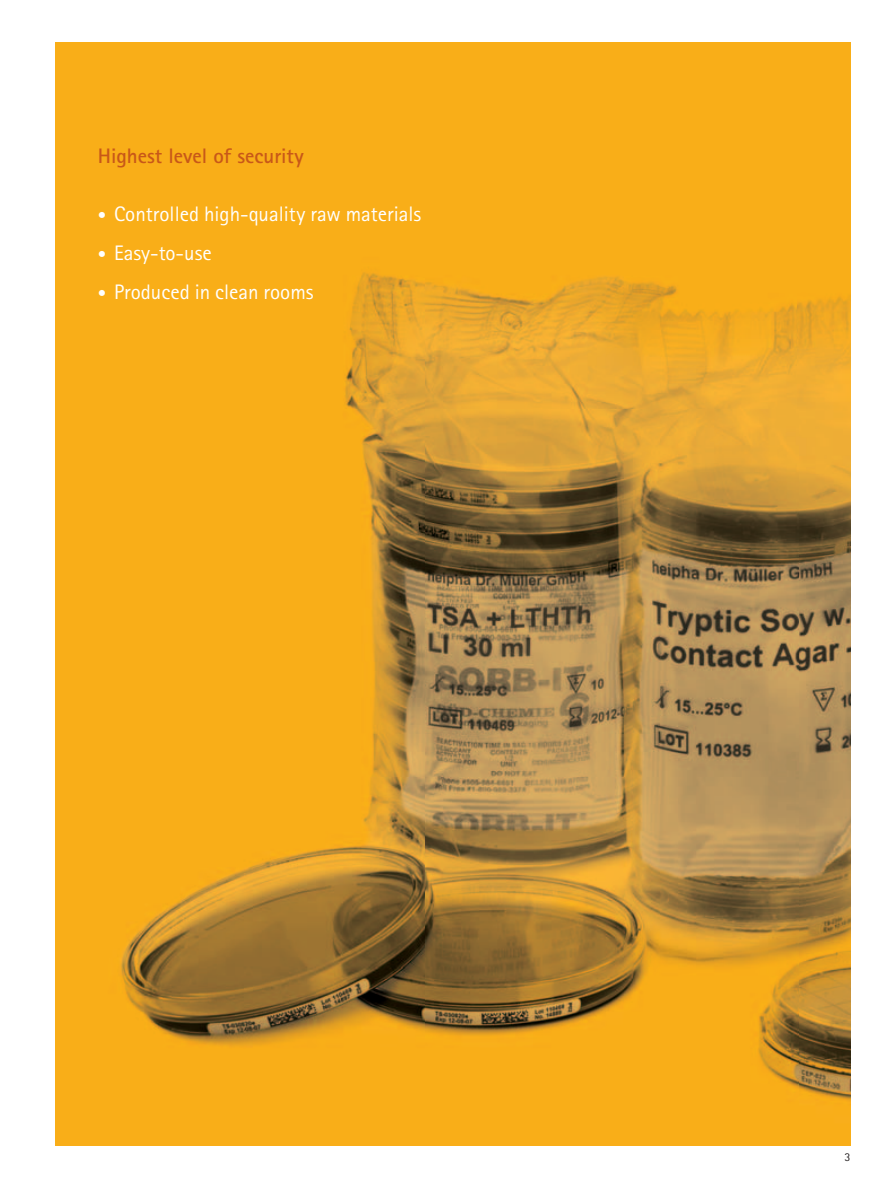
<style>
.page{position:relative;width:893px;height:1188px;background:#fff}
.page>*{position:absolute;margin:0;border:0;box-sizing:border-box;transform-origin:0 0}
.t1{font:21px "Merck Sans Serif Pro";color:#fff}
.t2{font:700 21px "Merck Sans Serif Pro";color:#c85818}
.t3{font:12px "Merck Sans Serif Pro";color:#231f20}
.s1{font-size:16.8px}
</style>
<div class="page">
<img style="left:55px;top:43px;width:795px;height:1102px">
<p class="t2" style="left:98px;top:148px;width:208px">Highest level of security</p>
<p class="t1" style="left:98px;top:206px;width:325px"><span class="s1">•</span> Controlled high-quality raw materials</p>
<p class="t1" style="left:98px;top:245px;width:115px"><span class="s1">•</span> Easy-to-use</p>
<p class="t1" style="left:98px;top:284px;width:217px"><span class="s1">•</span> Produced in clean rooms</p>
<p class="t3" style="left:844px;top:1152px;width:7px">3</p>
</div>
